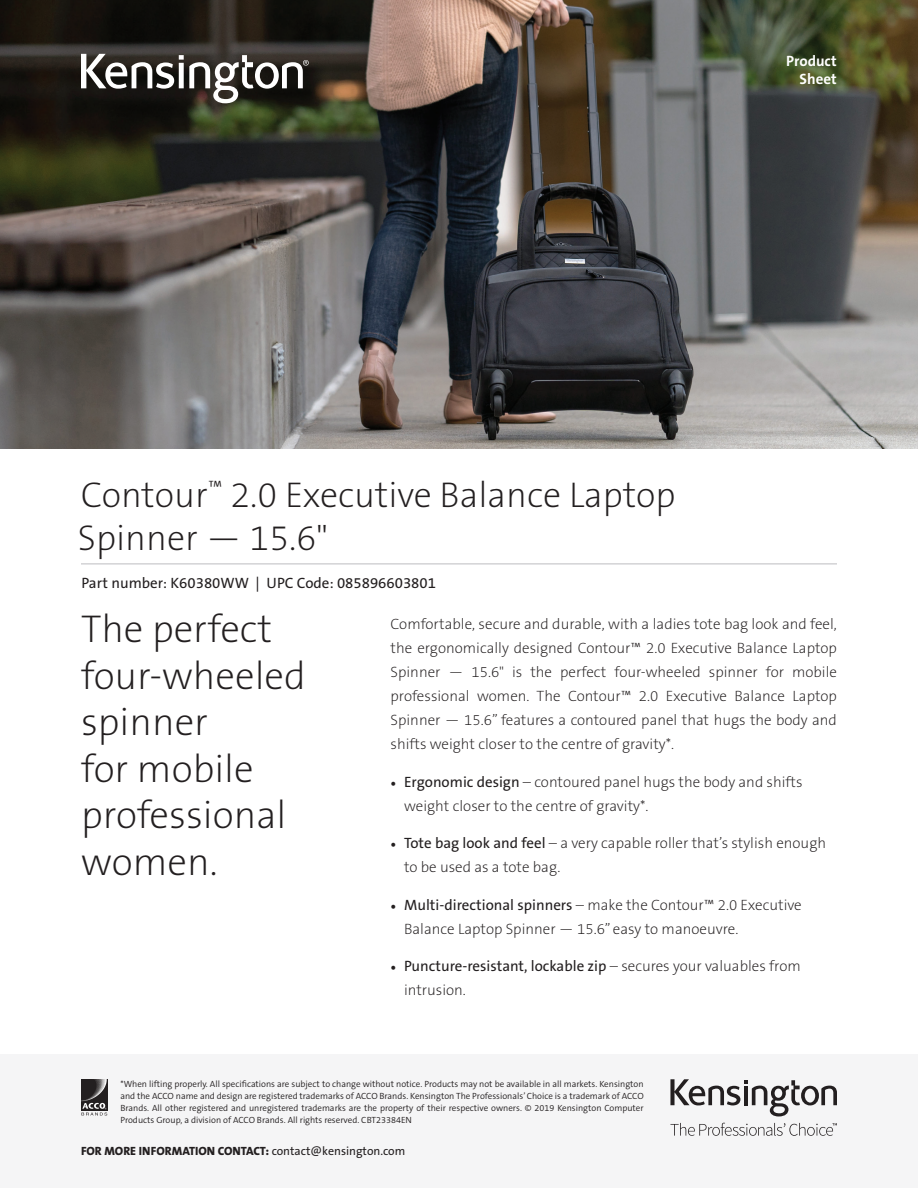
<style>
.page{position:relative;width:918px;height:1188px;background:#fff}
.page>*{position:absolute;margin:0;border:0;box-sizing:border-box;transform-origin:0 0}
.Body{font:39px/46.5px "The Sans KENSINGTON2 XL";color:#231f20}
.Main_Header{font:36px/43.2px "The Sans KENSINGTON2 XL";color:#231f20}
.t1{font:15px/24px "The Sans KENSINGTON2 XL";color:#231f20}
.Part_No__UPC{font:15px "The Sans KENSINGTON5 Rg";color:#231f20}
.Part_No__UPC-2{font:15px "The Sans KENSINGTON7 Bd";color:#fff}
.t2{font:12px "The Sans KENSINGTON8 XB";color:#231f20}
.t3{font:9px/12px "The Sans KENSINGTON4 SL";color:#231f20;text-align:justify}
.s1{font-family:"Minion Pro"}
.s2{font-family:"The Sans KENSINGTON5 Rg"}
</style>
<div class="page">
<img style="left:0;top:0;width:918px;height:449px">
<div style="left:0;top:1054px;width:918px;height:134px;background:#f5f5f6"></div>
<hr style="left:81px;top:564px;width:756px;height:1px;background:#bcbdc0">
<img style="left:81px;top:1079px;width:27px;height:32px">
<svg style="left:81px;top:1103px;width:26px;height:13px"></svg>
<svg style="left:670px;top:1079px;width:167px;height:37px"></svg>
<svg style="left:670px;top:1123px;width:167px;height:13px"></svg>
<svg style="left:81px;top:54px;width:228px;height:49px"></svg>
<p class="Part_No__UPC-2" style="left:786px;top:53px;width:52px">Product</p>
<p class="Part_No__UPC-2" style="left:800px;top:71px;width:39px">Sheet</p>
<p class="Main_Header" style="left:78px;top:474px;width:599px">Contour<sup>™</sup> 2.0 Executive Balance Laptop<br>Spinner — 15.6"</p>
<p class="Part_No__UPC" style="left:82px;top:575px;width:356px">Part number: K60380WW | UPC Code: 085896603801</p>
<p class="Body" style="left:81px;top:607px;width:226px">The perfect four-wheeled spinner<br>for mobile professional women.</p>
<p class="t1" style="left:391px;top:613px;width:448px;text-align:justify">Comfortable, secure and durable, with a ladies tote bag look and feel, the ergonomically designed Contour™ 2.0 Executive Balance Laptop Spinner — 15.6" is the perfect four-wheeled spinner for mobile professional women. The Contour™ 2.0 Executive Balance Laptop Spinner — 15.6” features a contoured panel that hugs the body and shifts weight closer to the centre of gravity*.</p>
<p class="t1" style="left:404px;top:770px;width:400px;text-indent:-14px"><span class="s1">•</span> <span class="s2">Ergonomic design</span> – contoured panel hugs the body and shifts weight closer to the centre of gravity*.</p>
<p class="t1" style="left:404px;top:832px;width:424px;text-indent:-14px"><span class="s1">•</span> <span class="s2">Tote bag look and feel</span> – a very capable roller that’s stylish enough to be used as a tote bag.</p>
<p class="t1" style="left:404px;top:893px;width:399px;text-indent:-14px"><span class="s1">•</span> <span class="s2">Multi-directional spinners</span> – make the Contour™ 2.0 Executive<br>Balance Laptop Spinner — 15.6” easy to manoeuvre.</p>
<p class="t1" style="left:404px;top:955px;width:398px;text-indent:-14px"><span class="s1">•</span> <span class="s2">Puncture-resistant, lockable zip</span> – secures your valuables from intrusion.</p>
<p class="t3" style="left:120px;top:1079px;width:525px">*When lifting properly. All specifications are subject to change without notice. Products may not be available in all markets. Kensington and the ACCO name and design are registered trademarks of ACCO Brands. Kensington The Professionals’ Choice is a trademark of ACCO Brands. All other registered and unregistered trademarks are the property of their respective owners. © 2019 Kensington Computer Products Group, a division of ACCO Brands. All rights reserved. CBT23384EN</p>
<p class="t2" style="left:81px;top:1145px;width:326px">FOR MORE INFORMATION CONTACT: <span class="s2">contact@kensington.com</span></p>
</div>
